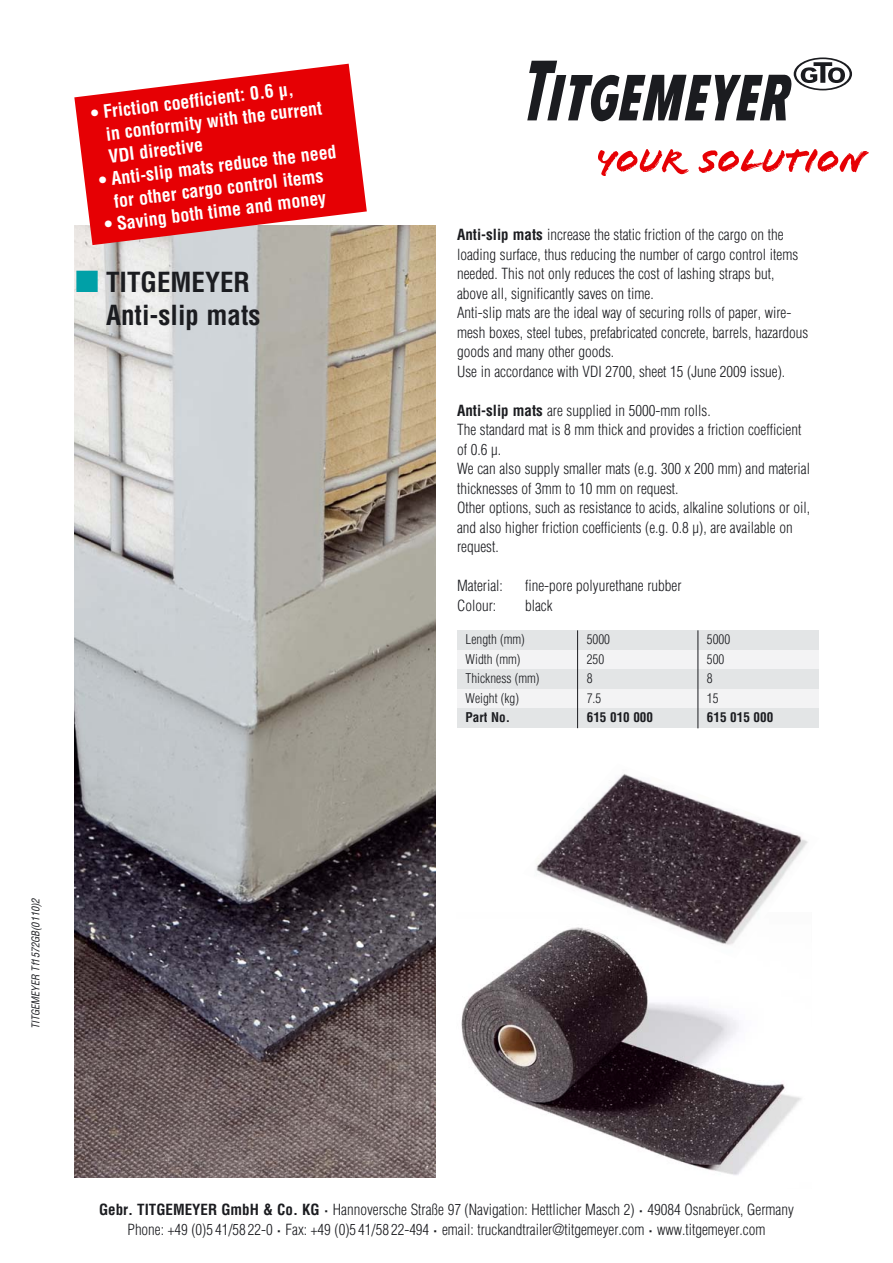
<style>
.page{position:relative;width:893px;height:1263px;background:#fff}
.page>*{position:absolute;margin:0;border:0;box-sizing:border-box;transform-origin:0 0}
.t1{font:700 condensed 27px/33px "Helvetica Com";color:#1b1c20}
.t2{font:700 condensed 18px/22.5px "Helvetica Com";color:#fff}
.t3{font:300 condensed 15px/19.5px "Helvetica Com";color:#1b1c20}
.t4{font:300 condensed 13.2px "Helvetica Com";color:#1b1c20}
.t5{font:700 condensed 13.2px "Helvetica Com";color:#1b1c20}
.t6{font:italic condensed 10.5px "Helvetica Com";color:#1b1c20}
.s1{color:#00a0a7}
.s2{font-weight:700}
</style>
<div class="page">
<img style="left:461px;top:958px;width:341px;height:217px">
<img style="left:74px;top:225px;width:362px;height:953px">
<svg style="left:74px;top:64px;width:293px;height:181px;background:#e63436"></svg>
<img style="left:524px;top:773px;width:284px;height:185px">
<div style="left:457px;top:631px;width:362px;height:19px;background:#e3e5e6"></div>
<div style="left:457px;top:650px;width:362px;height:20px;background:#f3f3f4"></div>
<div style="left:457px;top:670px;width:362px;height:19px;background:#e3e5e6"></div>
<div style="left:457px;top:689px;width:362px;height:20px;background:#f3f3f4"></div>
<div style="left:457px;top:709px;width:362px;height:19px;background:#e3e5e6"></div>
<hr style="left:577px;top:630px;width:1px;height:98px;background:#1b1c20">
<hr style="left:698px;top:630px;width:1px;height:98px;background:#1b1c20">
<img style="left:599px;top:149px;width:269px;height:27px">
<svg style="left:527px;top:57px;width:325px;height:64px"></svg>
<p class="t2" style="left:102px;top:102px;width:219px;text-indent:-12px;rotate:-7deg">• Friction coefficient: 0.6 μ,<br>in conformity with the current<br>VDI directive</p>
<p class="t2" style="left:98px;top:171px;width:241px;text-align:center;rotate:-7deg">• Anti-slip mats reduce the need for other cargo control items</p>
<p class="t2" style="left:103px;top:215px;width:225px;rotate:-7deg">• Saving both time and money</p>
<h1 class="t1" style="left:106px;top:268px;width:156px;text-indent:-31px"><span class="s1">■</span> TITGEMEYER<br>Anti-slip mats</h1>
<p class="t6" style="left:30px;top:1029px;width:132px;rotate:-90deg">TITGEMEYER Tf1572GB(0110)2</p>
<p class="t3" style="left:457px;top:226px;width:353px"><span class="s2">Anti-slip mats</span> increase the static friction of the cargo on the loading surface, thus reducing the number of cargo control items needed. This not only reduces the cost of lashing straps but, above all, significantly saves on time.<br>Anti-slip mats are the ideal way of securing rolls of paper, wire&shy;mesh boxes, steel tubes, prefabricated concrete, barrels, hazardous goods and many other goods.<br>Use in accordance with VDI 2700, sheet 15 (June 2009 issue).</p>
<p class="t3" style="left:457px;top:402px;width:355px"><span class="s2">Anti-slip mats</span> are supplied in 5000-mm rolls.<br>The standard mat is 8 mm thick and provides a friction coefficient of 0.6 μ.<br>We can also supply smaller mats (e.g. 300 x 200 mm) and material thicknesses of 3mm to 10 mm on request.<br>Other options, such as resistance to acids, alkaline solutions or oil, and also higher friction coefficients (e.g. 0.8 μ), are available on request.</p>
<p class="t3" style="left:457px;top:577px;width:47px">Material:</p>
<p class="t3" style="left:525px;top:577px;width:158px">fine-pore polyurethane rubber</p>
<p class="t3" style="left:457px;top:597px;width:41px">Colour:</p>
<p class="t3" style="left:525px;top:597px;width:29px">black</p>
<p class="t4" style="left:466px;top:634px;width:61px">Length (mm)</p>
<p class="t4" style="left:587px;top:634px;width:25px">5000</p>
<p class="t4" style="left:707px;top:634px;width:25px">5000</p>
<p class="t4" style="left:466px;top:654px;width:56px">Width (mm)</p>
<p class="t4" style="left:587px;top:654px;width:19px">250</p>
<p class="t4" style="left:707px;top:654px;width:19px">500</p>
<p class="t4" style="left:466px;top:673px;width:75px">Thickness (mm)</p>
<p class="t4" style="left:587px;top:673px;width:7px">8</p>
<p class="t4" style="left:707px;top:673px;width:7px">8</p>
<p class="t4" style="left:466px;top:693px;width:55px">Weight (kg)</p>
<p class="t4" style="left:587px;top:693px;width:16px">7.5</p>
<p class="t4" style="left:707px;top:693px;width:13px">15</p>
<p class="t5" style="left:466px;top:712px;width:46px">Part No.</p>
<p class="t5" style="left:587px;top:712px;width:68px">615 010 000</p>
<p class="t5" style="left:707px;top:712px;width:68px">615 015 000</p>
<p class="t3" style="left:99px;top:1201px;width:696px;text-align:center"><span class="s2">Gebr. TITGEMEYER GmbH &amp; Co. KG ·</span> Hannoversche Straße 97 (Navigation: Hettlicher Masch 2) <span class="s2">·</span> 49084 Osnabrück, Germany<br>Phone: +49 (0)5 41/58 22-0 <span class="s2">·</span> Fax: +49 (0)5 41/58 22-494 <span class="s2">·</span> email: truckandtrailer@titgemeyer.com <span class="s2">·</span> www.titgemeyer.com</p>
</div>
